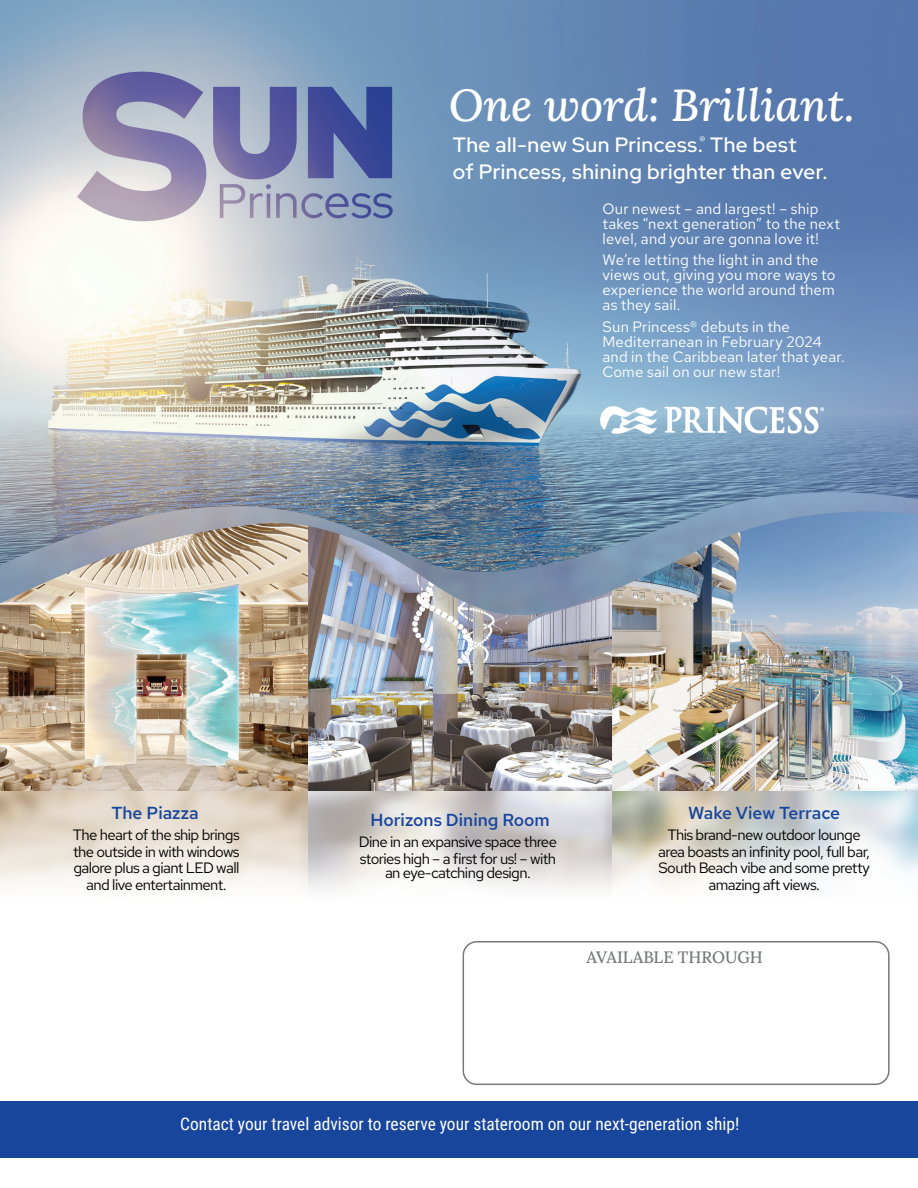
<style>
.page{position:relative;width:918px;height:1188px;background:#fff}
.page>*{position:absolute;margin:0;border:0;box-sizing:border-box;transform-origin:0 0}
.t1{font:italic 500 44.85px "Lora";color:#fff}
.t2{font:300 20.7px/26.4px "Red Hat Display";letter-spacing:.02em;color:#fff}
.t3{font:17.4px "Roboto Condensed";color:#fff}
.keypoint{font:600 17.4px "Red Hat Text";color:#18469d}
.t4{font:500 16.5px "Lora";color:#76787b}
.t5{font:300 15px/15px "Red Hat Text";letter-spacing:.01em;color:#fff}
.keypoint-2{font:300 15px/16.5px "Red Hat Text";letter-spacing:-.04em;color:#000;text-align:center}
</style>
<div class="page">
<img style="left:0;top:0;width:918px;height:461px">
<img style="left:0;top:461px;width:918px;height:65px">
<img style="left:0;top:523px;width:308px;height:263px">
<img style="left:308px;top:526px;width:304px;height:260px">
<img style="left:612px;top:511px;width:306px;height:275px">
<div style="left:0;top:1101px;width:918px;height:56px;background:#18469d"></div>
<div style="left:0;top:786px;width:309px;height:135px;background:#231f20;opacity:.08"></div>
<img style="left:0;top:792px;width:297px;height:48px">
<div style="left:297px;top:786px;width:316px;height:135px;background:#231f20;opacity:.08"></div>
<div style="left:601px;top:786px;width:317px;height:135px;background:#231f20;opacity:.08"></div>
<svg style="left:0;top:840px;width:918px;height:81px"></svg>
<svg style="left:340px;top:793px;width:235px;height:107px"></svg>
<img style="left:601px;top:407px;width:223px;height:27px">
<div style="left:463px;top:941px;width:427px;height:144px;border:2px solid #76787b;border-radius:14px"></div>
<p class="t1" style="left:449px;top:75px;width:408px">One word: Brilliant.</p>
<p class="t2" style="left:453px;top:131px;width:376px">The all-new Sun Princess.<sup>®</sup> The best<br>of Princess, shining brighter than ever.</p>
<p class="t5" style="left:603px;top:201px;width:239px">Our newest – and largest! – ship takes “next generation” to the next level, and your are gonna love it!</p>
<p class="t5" style="left:603px;top:252px;width:234px">We’re letting the light in and the views out, giving you more ways to experience the world around them as they sail.</p>
<p class="t5" style="left:603px;top:319px;width:244px">Sun Princess® debuts in the<br>Mediterranean in February 2024 and in the Caribbean later that year.<br>Come sail on our new star!</p>
<p class="keypoint" style="left:111px;top:802px;width:89px">The Piazza</p>
<p class="keypoint-2" style="left:73px;top:826px;width:168px">The heart of the ship brings the outside in with windows galore plus a giant LED wall and live entertainment.</p>
<p class="keypoint" style="left:370px;top:809px;width:181px">Horizons Dining Room</p>
<p class="keypoint-2" style="left:359px;top:833px;width:200px;text-align:left">Dine in an expansive space three stories high – a first for us! – with</p>
<p class="keypoint-2" style="left:385px;top:865px;width:147px">an eye-catching design.</p>
<p class="keypoint" style="left:688px;top:802px;width:154px">Wake View Terrace</p>
<p class="keypoint-2" style="left:658px;top:826px;width:213px">This brand-new outdoor lounge area boasts an infinity pool, full bar,<br>South Beach vibe and some pretty amazing aft views.</p>
<p class="t4" style="left:587px;top:945px;width:178px">AVAILABLE THROUGH</p>
<p class="t3" style="left:180px;top:1112px;width:561px">Contact your travel advisor to reserve your stateroom on our next-generation ship!</p>
</div>
